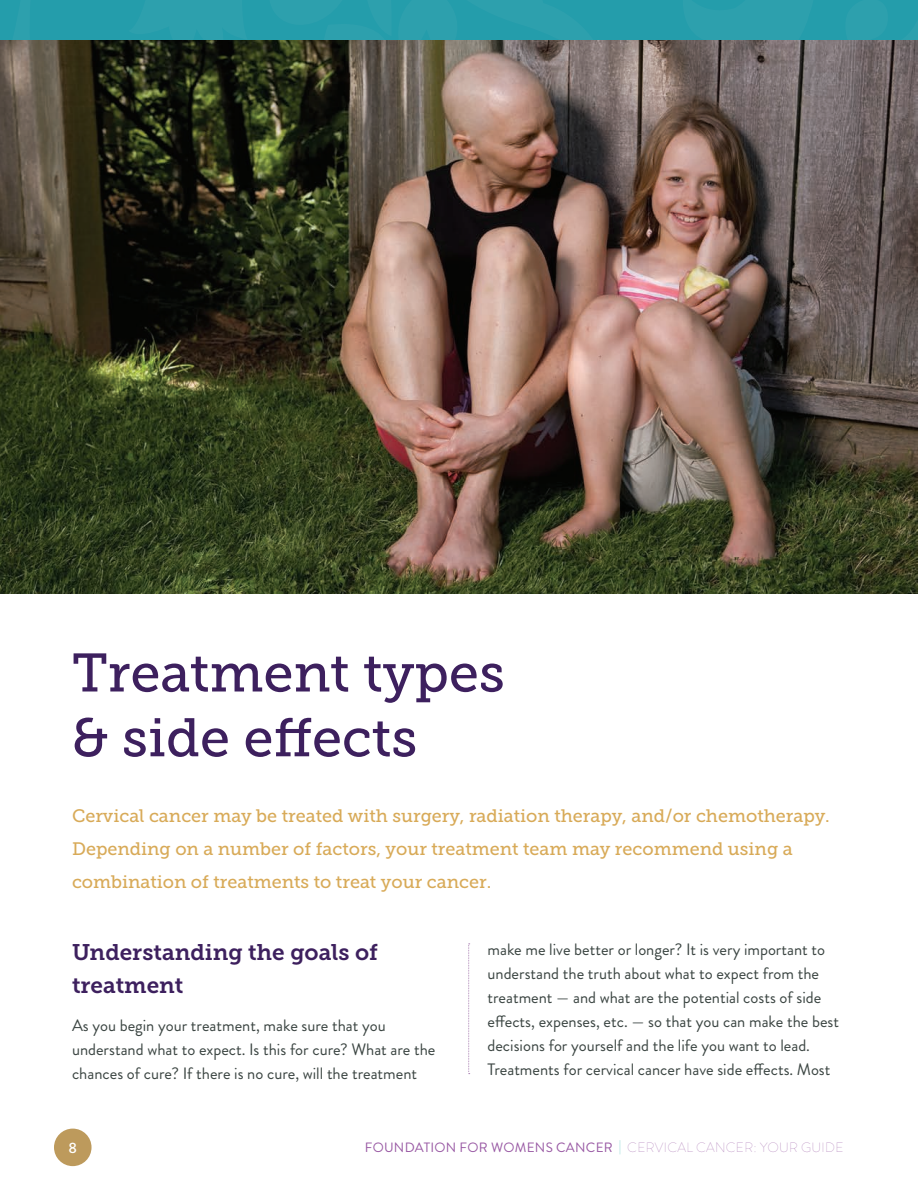
<style>
.page{position:relative;width:918px;height:1188px;background:#fff}
.page>*{position:absolute;margin:0;border:0;box-sizing:border-box;transform-origin:0 0}
.t1{font:54px/64.8px "Museo Slab 500";color:#3d205e}
.t2{font:22.5px/33px "Museo Slab 700";color:#3d205e}
.t3{font:18px/33px "Museo Slab 500";color:#d8aa58}
.t4{font:16.5px/24px "Brandon Grotesque";color:#3b4542}
.t5{font:500 15px "Brandon Grotesque";color:#fff}
.t6{font:13.5px "Brandon Grotesque";letter-spacing:.02em;color:#9858a3}
.s1{font-weight:100;color:#41bfb5}
.s2{font-weight:100}
</style>
<div class="page">
<div style="left:54px;top:1129px;width:38px;height:37px;background:#bd9a5c;border-radius:50%"></div>
<svg style="left:0;top:0;width:918px;height:40px;background:#289eab"></svg>
<img style="left:0;top:40px;width:918px;height:554px">
<svg style="left:468px;top:944px;width:2px;height:130px"></svg>
<h1 class="t1" style="left:72px;top:641px;width:434px">Treatment types &amp; side effects</h1>
<h3 class="t3" style="left:72px;top:800px;width:759px">Cervical cancer may be treated with surgery, radiation therapy, and/or chemotherapy.<br>Depending on a number of factors, your treatment team may recommend using a combination of treatments to treat your cancer.</h3>
<h5 class="t2" style="left:72px;top:936px;width:308px">Understanding the goals of treatment</h5>
<p class="t4" style="left:72px;top:1013px;width:365px">As you begin your treatment, make sure that you understand what to expect. Is this for cure? What are the chances of cure? If there is no cure, will the treatment</p>
<p class="t4" style="left:488px;top:938px;width:353px">make me live better or longer? It is very important to understand the truth about what to expect from the treatment — and what are the potential costs of side effects, expenses, etc. — so that you can make the best decisions for yourself and the life you want to lead.</p>
<p class="t4" style="left:488px;top:1058px;width:345px">Treatments for cervical cancer have side effects. Most</p>
<p class="t5" style="left:68px;top:1137px;width:10px">8</p>
<p class="t6" style="left:365px;top:1138px;width:480px">FOUNDATION FOR WOMENS CANCER <span class="s1">|</span> <span class="s2">CERVICAL CANCER: YOUR GUIDE</span></p>
</div>
